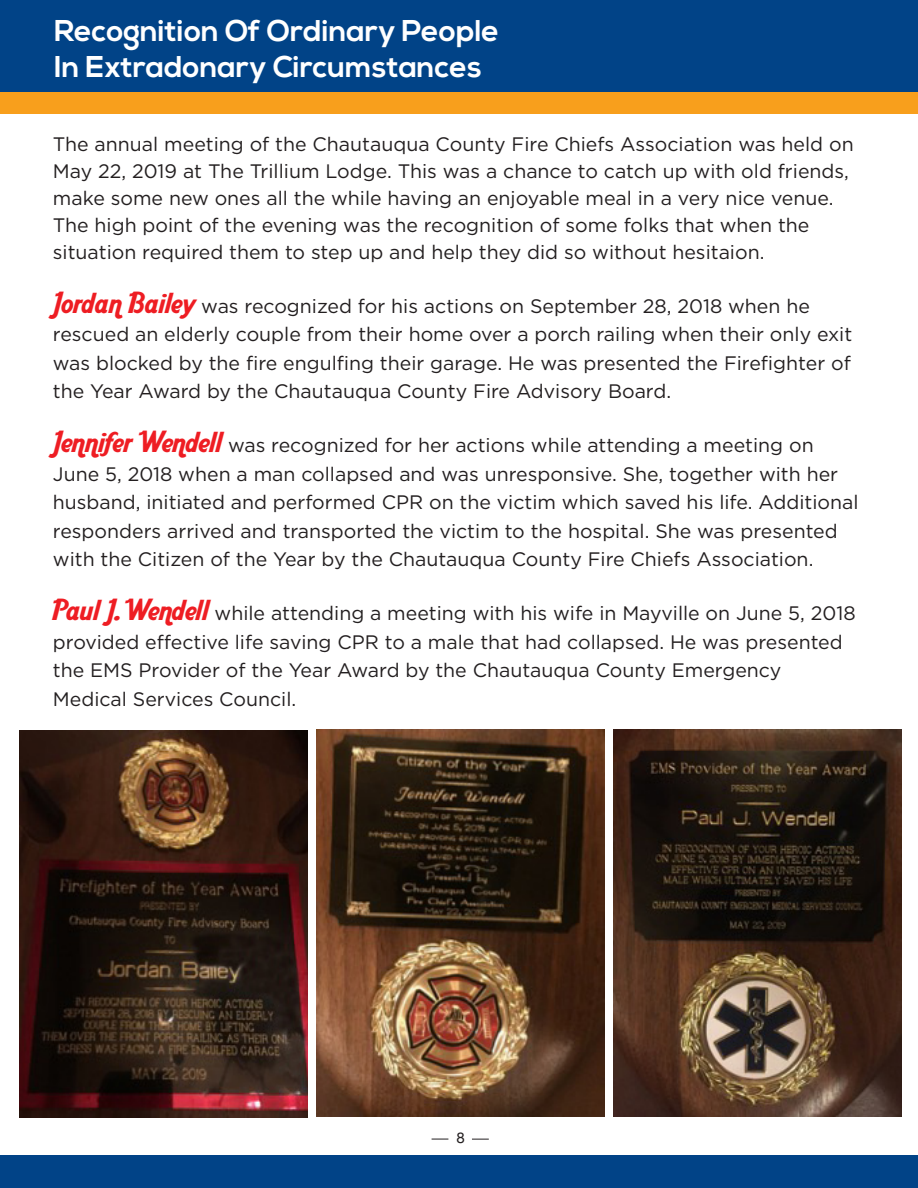
<style>
.page{position:relative;width:918px;height:1188px;background:#fff}
.page>*{position:absolute;margin:0;border:0;box-sizing:border-box;transform-origin:0 0}
.t1{font:700 30px/36px "Nexa";color:#fff}
.t2{font:19.5px/28.5px "Gotham";color:#231f20}
.t3{font:15px "Helvetica Neue";color:#231f20}
.s1{font-family:"Aardvark Cafe";font-size:28.5px;color:#ee1d23}
</style>
<div class="page">
<svg style="left:432px;top:1139px;width:16px;height:1px"></svg>
<svg style="left:472px;top:1139px;width:17px;height:1px"></svg>
<div style="left:0;top:0;width:918px;height:92px;background:#014387"></div>
<div style="left:0;top:92px;width:918px;height:21px;background:#f89f1c"></div>
<div style="left:0;top:1156px;width:918px;height:32px;background:#014387"></div>
<img style="left:316px;top:729px;width:288px;height:388px">
<img style="left:614px;top:730px;width:287px;height:387px">
<img style="left:19px;top:730px;width:288px;height:388px">
<p class="t1" style="left:54px;top:14px;width:447px">Recognition Of Ordinary People<br>In Extradonary Circumstances</p>
<p class="t2" style="left:53px;top:130px;width:802px;line-height:27px">The annual meeting of the Chautauqua County Fire Chiefs Association was held on<br>May 22, 2019 at The Trillium Lodge. This was a chance to catch up with old friends, make some new ones all the while having an enjoyable meal in a very nice venue.</p>
<p class="t2" style="left:53px;top:211px;width:758px;line-height:27px">The high point of the evening was the recognition of some folks that when the situation required them to step up and help they did so without hesitaion.</p>
<p class="t2" style="left:53px;top:291px;width:801px"><span class="s1">Jordan Bailey</span> was recognized for his actions on September 28, 2018 when he rescued an elderly couple from their home over a porch railing when their only exit was blocked by the fire engulfing their garage. He was presented the Firefighter of the Year Award by the Chautauqua County Fire Advisory Board.</p>
<p class="t2" style="left:53px;top:431px;width:807px"><span class="s1">Jennifer Wendell</span> was recognized for her actions while attending a meeting on June 5, 2018 when a man collapsed and was unresponsive. She, together with her husband, initiated and performed CPR on the victim which saved his life. Additional responders arrived and transported the victim to the hospital. She was presented with the Citizen of the Year by the Chautauqua County Fire Chiefs Association.</p>
<p class="t2" style="left:53px;top:599px;width:804px"><span class="s1">Paul J. Wendell</span> while attending a meeting with his wife in Mayville on June 5, 2018 provided effective life saving CPR to a male that had collapsed. He was presented the EMS Provider of the Year Award by the Chautauqua County Emergency Medical Services Council.</p>
<p class="t3" style="left:456px;top:1127px;width:10px">8</p>
</div>
